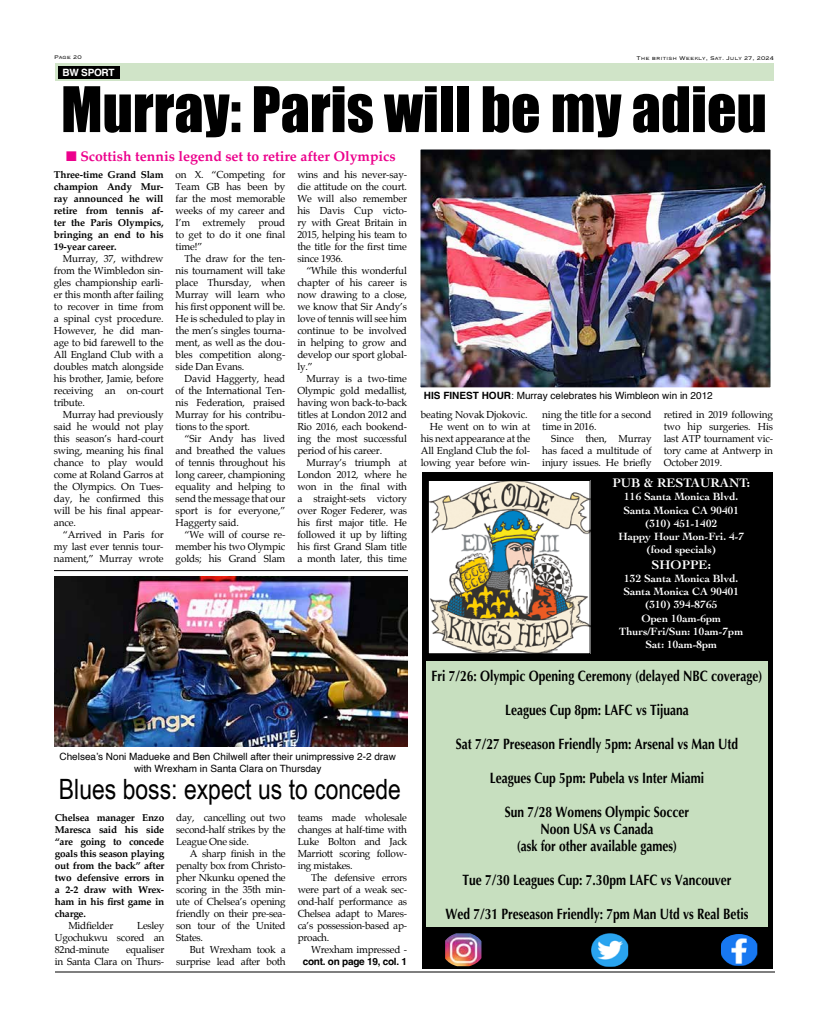
<style>
.page{position:relative;width:828px;height:1026px;background:#fff}
.page>*{position:absolute;margin:0;border:0;box-sizing:border-box;transform-origin:0 0}
.t1{font:58px "Impact";color:#000}
.t2{font:28px "Arial Narrow";color:#000}
.t3{font:700 15px/17px "Optima";color:#000;text-align:center;scale:.8 1}
.t4{font:700 14px "Palatino";color:#ec008c}
.t5{font:700 13px "Cochin";color:#fff}
.t6{font:700 11px/13.2px "Cochin";color:#fff;text-align:center}
.t7{font:10px/12px "Palatino";letter-spacing:-.015em;color:#000;text-align:justify}
.t8{font:700 10px/12px "Palatino";letter-spacing:-.02em;color:#000;text-align:justify}
.t9{font:10px/12px "Helvetica";color:#000;text-align:center}
.t10{font:700 10px "Helvetica";letter-spacing:-.025em;color:#000}
.t11{font:700 10px "Helvetica";letter-spacing:-.025em;color:#fff}
.t12{font:300 7px "Copperplate";color:#000}
.s1{font-weight:700}
</style>
<div class="page">
<hr style="left:55px;top:972px;width:720px;height:1px;background:#000">
<div style="left:423px;top:472px;width:350px;height:497px;background:#000"></div>
<div style="left:55px;top:63px;width:719px;height:18px;background:#d0e4c8"></div>
<div style="left:58px;top:66px;width:61px;height:13px;background:#000"></div>
<img style="left:591px;top:933px;width:37px;height:34px">
<img style="left:445px;top:933px;width:36px;height:33px">
<img style="left:721px;top:934px;width:36px;height:32px">
<img style="left:430px;top:482px;width:159px;height:170px">
<div style="left:428px;top:480px;width:163px;height:174px;border:1px solid #000"></div>
<div style="left:426px;top:662px;width:342px;height:265px;background:#c7dfbf"></div>
<img style="left:54px;top:576px;width:354px;height:171px">
<img style="left:422px;top:150px;width:348px;height:236px">
<div style="left:420px;top:148px;width:352px;height:240px;border:1px solid #fff"></div>
<hr style="left:54px;top:570px;width:354px;height:1px;background:#000">
<p class="t12" style="left:54px;top:53px;width:29px">Page 20</p>
<p class="t12" style="left:636px;top:53px;width:139px">The british Weekly, Sat. July 27, 2024</p>
<p class="t11" style="left:63px;top:66px;width:54px">BW SPORT</p>
<h1 class="t1" style="left:61px;top:64px;width:707px">Murray: Paris will be my adieu</h1>
<h3 class="t4" style="left:66px;top:144px;width:331px">■ Scottish tennis legend set to retire after Olympics</h3>
<p class="t8" style="left:54px;top:168px;width:111px">Three-time Grand Slam champion Andy Mur&shy;ray announced he will retire from tennis af&shy;ter the Paris Olympics, bringing an end to his 19-year career.</p>
<p class="t7" style="left:54px;top:253px;width:111px;text-indent:9px">Murray, 37, withdrew from the Wimbledon sin&shy;gles championship earli&shy;er this month after failing to recover in time from a spinal cyst procedure.<br>However, he did man&shy;age to bid farewell to the All England Club with a doubles match alongside his brother, Jamie, before receiving an on-court tribute.</p>
<p class="t7" style="left:54px;top:409px;width:111px;text-indent:9px">Murray had previously said he would not play this season’s hard-court swing, meaning his final chance to play would come at Roland Garros at the Olympics. On Tues&shy;day, he confirmed this will be his final appear&shy;ance.</p>
<p class="t7" style="left:54px;top:529px;width:111px;text-indent:9px">“Arrived in Paris for my last ever tennis tour&shy;nament,” Murray wrote</p>
<p class="t7" style="left:176px;top:169px;width:111px">on X. “Competing for Team GB has been by far the most memorable weeks of my career and I’m</p>
<p class="t7" style="left:203px;top:217px;width:44px">extremely</p>
<p class="t7" style="left:176px;top:217px;width:111px;text-indent:83px">proud to get to do it one final time!”</p>
<p class="t7" style="left:176px;top:253px;width:111px;text-indent:9px">The draw for the ten&shy;nis tournament will take place Thursday, when Murray will learn who his first opponent will be.<br>He is scheduled to play in the men’s singles tourna&shy;ment, as well as the dou&shy;bles competition along&shy;side Dan Evans.</p>
<p class="t7" style="left:176px;top:373px;width:111px;text-indent:9px">David Haggerty, head of the International Ten&shy;nis Federation, praised Murray for his contribu&shy;tions to the sport.</p>
<p class="t7" style="left:176px;top:433px;width:111px;text-indent:9px">“Sir Andy has lived and breathed the values of tennis throughout his long career, championing equality and helping to send the message that our sport is for everyone,” Haggerty said.</p>
<p class="t7" style="left:176px;top:529px;width:111px;text-indent:9px">“We will of course re&shy;member his two Olympic golds; his Grand Slam</p>
<p class="t7" style="left:297px;top:169px;width:111px">wins and his never-say&shy;die attitude on the court.<br>We will also remember his Davis Cup victo&shy;ry with Great Britain in 2015, helping his team to the title for the first time since 1936.</p>
<p class="t7" style="left:297px;top:265px;width:111px;text-indent:9px">“While this wonderful chapter of his career is now drawing to a close, we know that Sir Andy’s love of tennis will see him continue to be involved in helping to grow and develop our sport global&shy;ly.”</p>
<p class="t7" style="left:297px;top:373px;width:111px;text-indent:9px">Murray is a two-time Olympic gold medallist, having won back-to-back titles at London 2012 and Rio 2016, each bookend&shy;ing the most successful period of his career.</p>
<p class="t7" style="left:297px;top:457px;width:111px;text-indent:9px">Murray’s triumph at London 2012, where he won in the final with a straight-sets victory over Roger Federer, was his first major title. He followed it up by lifting his first Grand Slam title a month later, this time</p>
<p class="t9" style="left:59px;top:751px;width:338px">Chelsea’s Noni Madueke and Ben Chilwell after their unimpressive 2-2 draw with Wrexham in Santa Clara on Thursday</p>
<h2 class="t2" style="left:59px;top:769px;width:344px">Blues boss: expect us to concede</h2>
<p class="t8" style="left:55px;top:812px;width:111px">Chelsea manager Enzo Maresca said his side “are going to concede goals this season playing out from the back” after two defensive errors in a 2-2 draw with Wrex&shy;ham in his first game in charge.</p>
<p class="t7" style="left:68px;top:920px;width:47px">Midfielder</p>
<p class="t7" style="left:55px;top:920px;width:111px;text-indent:82px">Lesley Ugochukwu scored an 82nd-minute</p>
<p class="t7" style="left:55px;top:944px;width:111px;text-align:right">equaliser<br>in Santa Clara on Thurs-</p>
<p class="t7" style="left:176px;top:812px;width:111px">day, cancelling out two second-half strikes by the League One side.</p>
<p class="t7" style="left:176px;top:848px;width:111px;text-indent:14px">A sharp finish in the penalty box from Christo&shy;pher Nkunku opened the scoring in the 35th min&shy;ute of Chelsea’s opening friendly on their pre-sea&shy;son tour of the United States.</p>
<p class="t7" style="left:176px;top:944px;width:111px;text-align:right">But Wrexham took a surprise lead after both</p>
<p class="t7" style="left:298px;top:812px;width:111px">teams made wholesale changes at half-time with Luke Bolton and Jack Marriott scoring follow&shy;ing mistakes.</p>
<p class="t7" style="left:298px;top:872px;width:111px;text-indent:14px">The defensive errors were part of a weak sec&shy;ond-half performance as Chelsea adapt to Mares&shy;ca’s possession-based ap&shy;proach.</p>
<p class="t7" style="left:311px;top:944px;width:97px">Wrexham impressed -</p>
<p class="t10" style="left:303px;top:956px;width:106px">cont. on page 19, col. 1</p>
<p class="t9" style="left:424px;top:390px;width:290px"><span class="s1">HIS FINEST HOUR</span>: Murray celebrates his Wimbleon win in 2012</p>
<p class="t7" style="left:421px;top:409px;width:111px;text-align:right">beating Novak Djokovic.<br>He went on to win at his next appearance at the<br>All England Club the fol&shy;lowing year before win-</p>
<p class="t7" style="left:542px;top:409px;width:111px">ning the title for a second time in 2016.</p>
<p class="t7" style="left:542px;top:433px;width:111px;text-indent:9px">Since then, Murray has faced a multitude of injury issues. He briefly</p>
<p class="t7" style="left:664px;top:409px;width:111px">retired in 2019 following two hip surgeries. His last ATP tournament vic&shy;tory came at Antwerp in October 2019.</p>
<h3 class="t5" style="left:612px;top:474px;width:139px">PUB &amp; RESTAURANT:</h3>
<p class="t6" style="left:618px;top:490px;width:127px">116 Santa Monica Blvd.<br>Santa Monica CA 90401 (310) 451-1402<br>Happy Hour Mon-Fri. 4-7 (food specials)</p>
<h3 class="t5" style="left:652px;top:556px;width:61px">SHOPPE:</h3>
<p class="t6" style="left:619px;top:571px;width:126px">132 Santa Monica Blvd.<br>Santa Monica CA 90401 (310) 394-8765<br>Open 10am-6pm<br>Thurs/Fri/Sun: 10am-7pm<br>Sat: 10am-8pm</p>
<h3 class="t3" style="left:432px;top:667px;width:415px">Fri 7/26: Olympic Opening Ceremony (delayed NBC coverage)</h3>
<h3 class="t3" style="left:505px;top:701px;width:231px">Leagues Cup 8pm: LAFC vs Tijuana</h3>
<h3 class="t3" style="left:456px;top:735px;width:354px">Sat 7/27 Preseason Friendly 5pm: Arsenal vs Man Utd</h3>
<h3 class="t3" style="left:490px;top:769px;width:269px">Leagues Cup 5pm: Pubela vs Inter Miami</h3>
<h3 class="t3" style="left:505px;top:803px;width:232px">Sun 7/28 Womens Olympic Soccer<br>Noon USA vs Canada<br>(ask for other available games)</h3>
<h3 class="t3" style="left:463px;top:871px;width:337px">Tue 7/30 Leagues Cup: 7.30pm LAFC vs Vancouver</h3>
<h3 class="t3" style="left:446px;top:905px;width:380px">Wed 7/31 Preseason Friendly: 7pm Man Utd vs Real Betis</h3>
</div>
